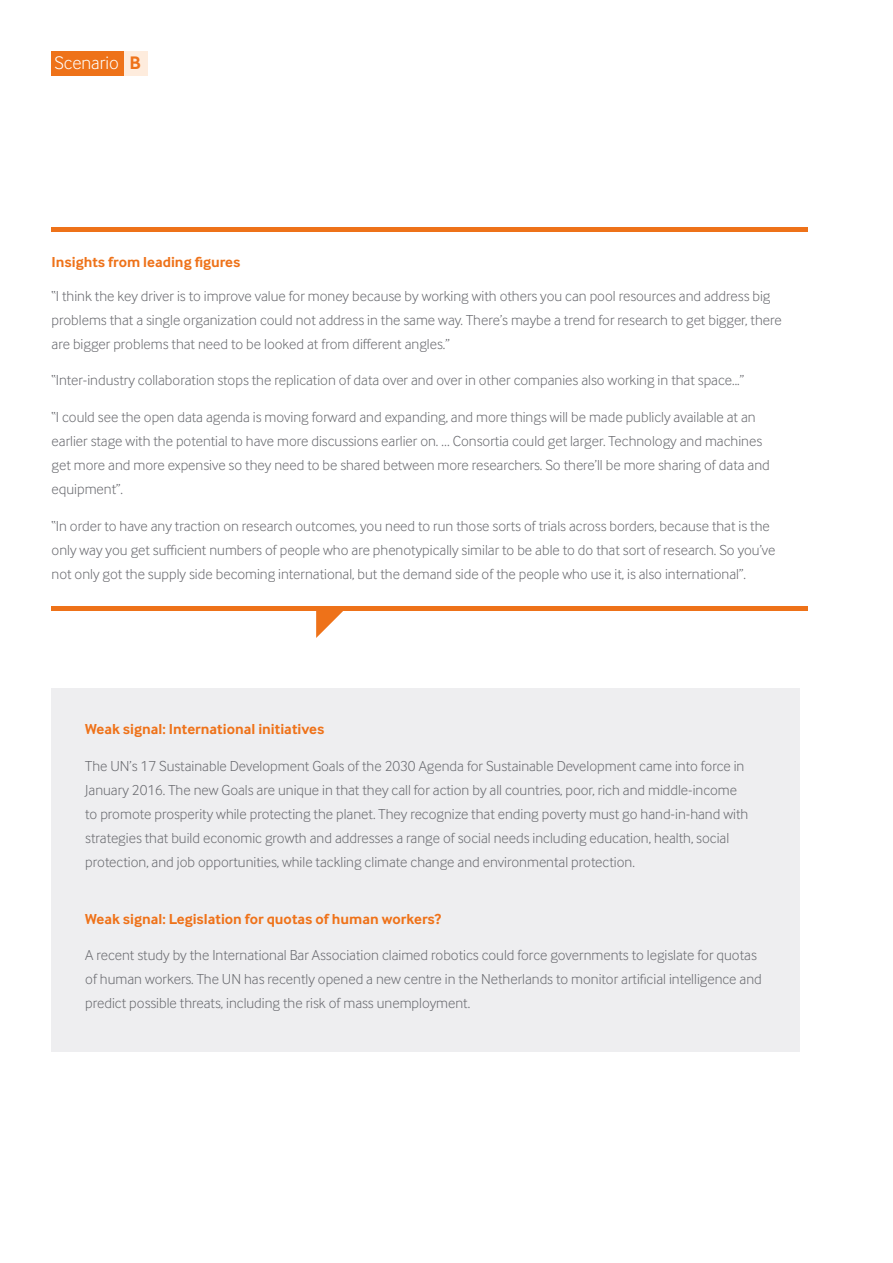
<style>
.page{position:relative;width:893px;height:1263px;background:#fff}
.page>*{position:absolute;margin:0;border:0;box-sizing:border-box;transform-origin:0 0}
.t1{font:300 18.75px "Inter Face";color:#fff}
.t2{font:300 15px/24px "Inter Face";color:#696a6f}
.t3{font:700 15px "Inter Face";color:#ee7219}
.s1{font-weight:700;color:#ee7219}
</style>
<div class="page">
<div style="left:123px;top:51px;width:25px;height:25px;background:#feecdd"></div>
<div style="left:52px;top:688px;width:748px;height:364px;background:#eeeef0"></div>
<div style="left:52px;top:606px;width:756px;height:5px;background:#ee7219"></div>
<div style="left:52px;top:227px;width:756px;height:5px;background:#ee7219"></div>
<svg style="left:316px;top:611px;width:27px;height:27px"></svg>
<div style="left:51px;top:51px;width:72px;height:25px;background:#ee7219"></div>
<p class="t1" style="left:54px;top:53px;width:88px">Scenario <span class="s1">B</span></p>
<p class="t3" style="left:52px;top:254px;width:190px">Insights from leading figures</p>
<p class="t2" style="left:52px;top:283px;width:732px">“I think the key driver is to improve value for money because by working with others you can pool resources and address big problems that a single organization could not address in the same way. There’s maybe a trend for research to get bigger, there are bigger problems that need to be looked at from different angles.”</p>
<p class="t2" style="left:52px;top:368px;width:694px">“Inter-industry collaboration stops the replication of data over and over in other companies also working in that space...”</p>
<p class="t2" style="left:52px;top:405px;width:720px">“I could see the open data agenda is moving forward and expanding, and more things will be made publicly available at an earlier stage with the potential to have more discussions earlier on. … Consortia could get larger. Technology and machines get more and more expensive so they need to be shared between more researchers. So there’ll be more sharing of data and equipment”.</p>
<p class="t2" style="left:52px;top:514px;width:725px">“In order to have any traction on research outcomes, you need to run those sorts of trials across borders, because that is the only way you get sufficient numbers of people who are phenotypically similar to be able to do that sort of research. So you’ve not only got the supply side becoming international, but the demand side of the people who use it, is also international”.</p>
<p class="t3" style="left:85px;top:721px;width:241px">Weak signal: International initiatives</p>
<p class="t2" style="left:85px;top:754px;width:664px">The UN’s 17 Sustainable Development Goals of the 2030 Agenda for Sustainable Development came into force in January 2016. The new Goals are unique in that they call for action by all countries, poor, rich and middle-income to promote prosperity while protecting the planet. They recognize that ending poverty must go hand-in-hand with strategies that build economic growth and addresses a range of social needs including education, health, social protection, and job opportunities, while tackling climate change and environmental protection.</p>
<p class="t3" style="left:85px;top:910px;width:357px">Weak signal: Legislation for quotas of human workers?</p>
<p class="t2" style="left:85px;top:943px;width:678px">A recent study by the International Bar Association claimed robotics could force governments to legislate for quotas of human workers. The UN has recently opened a new centre in the Netherlands to monitor artificial intelligence and predict possible threats, including the risk of mass unemployment.</p>
</div>
